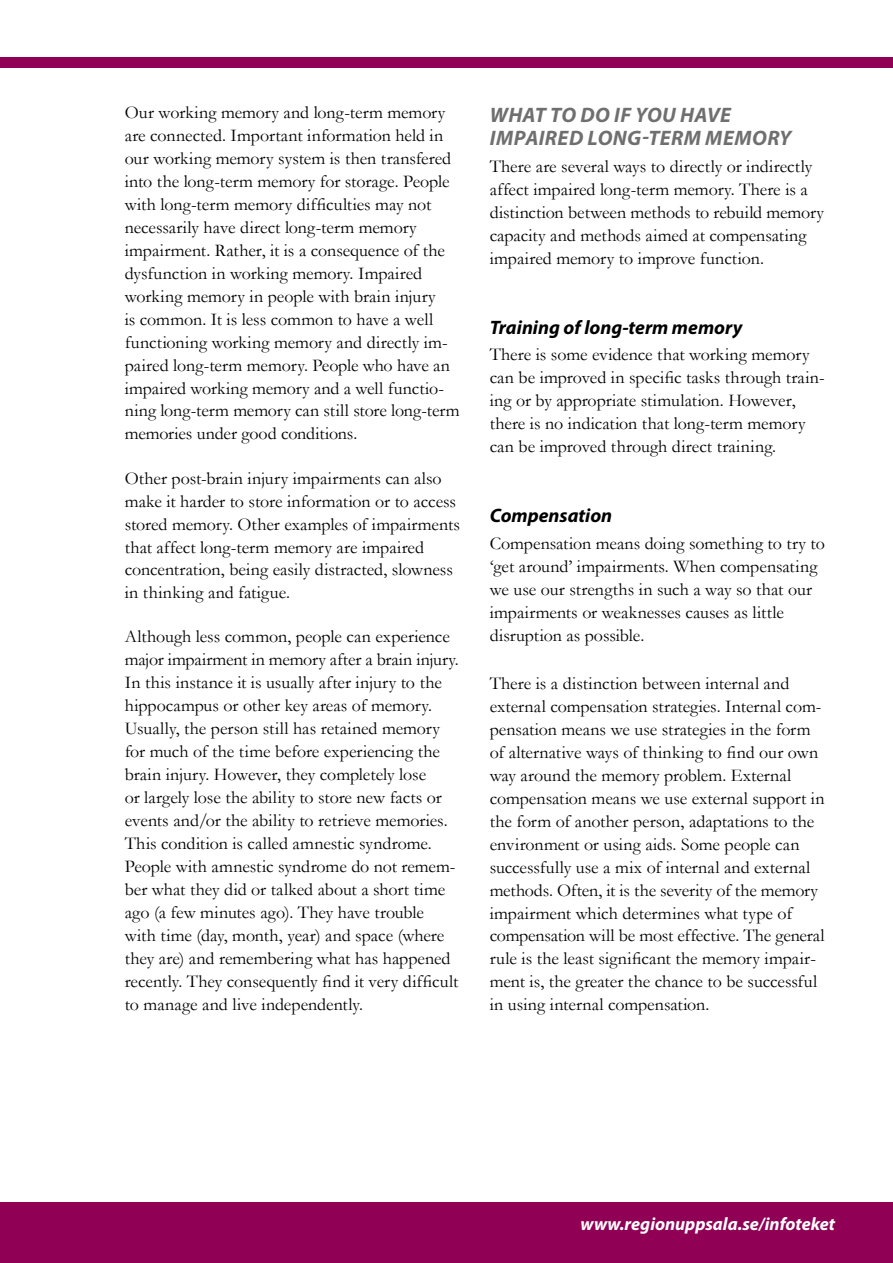
<style>
.page{position:relative;width:893px;height:1263px;background:#fff}
.page>*{position:absolute;margin:0;border:0;box-sizing:border-box;transform-origin:0 0}
.Avsnittsrubrik_12{font:italic 700 21px/23px "Myriad Pro";letter-spacing:.015em;color:#706f6f}
.Mellanrubrik12_NYTT{font:italic 700 19.5px "Myriad Pro";color:#000}
.Bröd_12{font:18px/23px "Garamond";color:#000}
.Webbtext12{font:italic 700 18px "Myriad Pro";color:#fff}
</style>
<div class="page">
<div style="left:0;top:1202px;width:893px;height:61px;background:#900055"></div>
<div style="left:0;top:57px;width:893px;height:11px;background:#900055"></div>
<p class="Bröd_12" style="left:125px;top:100px;width:336px">Our working memory and long-term memory are connected. Important information held in our working memory system is then transfered into the long-term memory for storage. People with long-term memory difficulties may not necessarily have direct long-term memory impairment. Rather, it is a consequence of the dysfunction in working memory. Impaired working memory in people with brain injury<br>is common. It is less common to have a well functioning working memory and directly im&shy;paired long-term memory. People who have an impaired working memory and a well functio&shy;ning long-term memory can still store long-term memories under good conditions.</p>
<p class="Bröd_12" style="left:125px;top:466px;width:337px">Other post-brain injury impairments can also make it harder to store information or to access stored memory. Other examples of impairments that affect long-term memory are impaired concentration, being easily distracted, slowness in thinking and fatigue.</p>
<p class="Bröd_12" style="left:125px;top:625px;width:336px">Although less common, people can experience major impairment in memory after a brain injury.<br>In this instance it is usually after injury to the hippocampus or other key areas of memory.<br>Usually, the person still has retained memory for much of the time before experiencing the brain injury. However, they completely lose<br>or largely lose the ability to store new facts or events and/or the ability to retrieve memories.<br>This condition is called amnestic syndrome.<br>People with amnestic syndrome do not remem&shy;ber what they did or talked about a short time ago (a few minutes ago). They have trouble with time (day, month, year) and space (where they are) and remembering what has happened recently. They consequently find it very difficult to manage and live independently.</p>
<h2 class="Avsnittsrubrik_12" style="left:490px;top:104px;width:303px">WHAT TO DO IF YOU HAVE<br>IMPAIRED LONG-TERM MEMORY</h2>
<p class="Bröd_12" style="left:490px;top:154px;width:336px">There are several ways to directly or indirectly affect impaired long-term memory. There is a distinction between methods to rebuild memory capacity and methods aimed at compensating impaired memory to improve function.</p>
<h3 class="Mellanrubrik12_NYTT" style="left:490px;top:316px;width:254px">Training of long-term memory</h3>
<p class="Bröd_12" style="left:490px;top:343px;width:337px">There is some evidence that working memory can be improved in specific tasks through train&shy;ing or by appropriate stimulation. However, there is no indication that long-term memory can be improved through direct training.</p>
<h3 class="Mellanrubrik12_NYTT" style="left:490px;top:505px;width:124px">Compensation</h3>
<p class="Bröd_12" style="left:490px;top:531px;width:337px">Compensation means doing something to try to ‘get around’ impairments. When compensating we use our strengths in such a way so that our impairments or weaknesses causes as little disruption as possible.</p>
<p class="Bröd_12" style="left:490px;top:671px;width:336px">There is a distinction between internal and external compensation strategies. Internal com&shy;pensation means we use strategies in the form of alternative ways of thinking to find our own way around the memory problem. External compensation means we use external support in the form of another person, adaptations to the environment or using aids. Some people can successfully use a mix of internal and external methods. Often, it is the severity of the memory impairment which determines what type of compensation will be most effective. The general rule is the least significant the memory impair&shy;ment is, the greater the chance to be successful in using internal compensation.</p>
<p class="Webbtext12" style="left:580px;top:1214px;width:256px">www.regionuppsala.se/infoteket</p>
</div>
